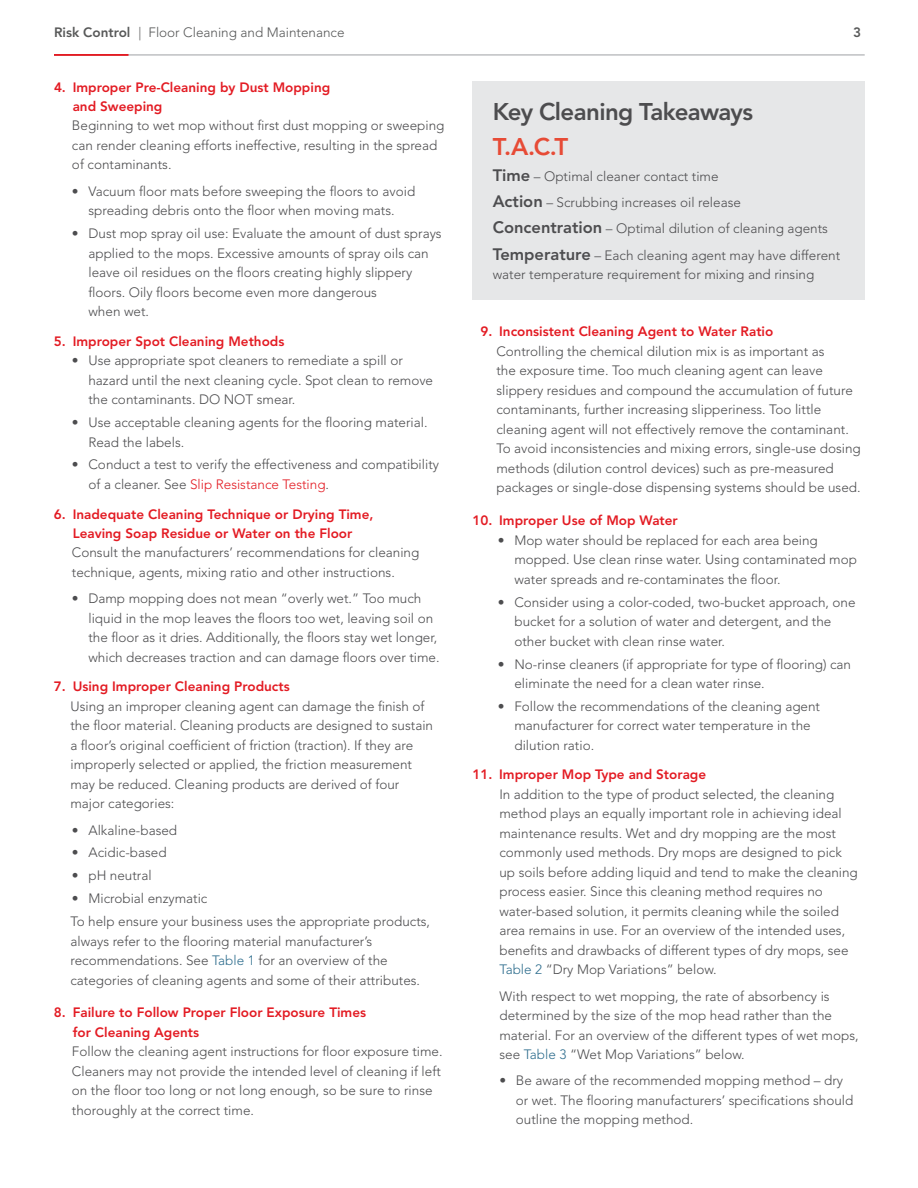
<style>
.page{position:relative;width:918px;height:1188px;background:#fff}
.page>*{position:absolute;margin:0;border:0;box-sizing:border-box;transform-origin:0 0}
.t1{font:800 24px "Avenir LT Std";letter-spacing:-.025em;color:#4d4d4f}
.t2{font:800 24px "Avenir LT Std";color:#e74b36}
.t3{font:300 13.5px/19.5px "Avenir LT Std";color:#4d4d4f}
.t4{font:800 13.5px/19.5px "Avenir LT Std";color:#e31b23}
.t5{font:300 13.5px "Avenir LT Std";color:#585959}
.t6{font:800 13.5px "Avenir LT Std";color:#585959}
.s1{font-weight:800}
.s2{color:#e31b23}
.s3{color:#2f6e8e}
.s4{font-weight:800;font-size:16.5px}
</style>
<div class="page">
<hr style="left:54px;top:55px;width:811px;height:1px;background:#9fa1a4">
<hr style="left:54px;top:54px;width:75px;height:2px;background:#e31b23">
<div style="left:472px;top:81px;width:393px;height:218px;background:#e6e7e8"></div>
<p class="t5" style="left:54px;top:25px;width:292px"><span class="s1">Risk Control</span> | Floor Cleaning and Maintenance</p>
<p class="t4" style="left:73px;top:77px;width:259px;text-indent:-19px">4. Improper Pre-Cleaning by Dust Mopping and Sweeping</p>
<p class="t3" style="left:72px;top:116px;width:374px">Beginning to wet mop without first dust mopping or sweeping can render cleaning efforts ineffective, resulting in the spread of contaminants.</p>
<p class="t3" style="left:72px;top:181px;width:345px;text-align:center"><span class="s1">•</span> Vacuum floor mats before sweeping the floors to avoid spreading debris onto the floor when moving mats.</p>
<p class="t3" style="left:88px;top:224px;width:355px;text-indent:-16px"><span class="s1">•</span> Dust mop spray oil use: Evaluate the amount of dust sprays applied to the mops. Excessive amounts of spray oils can leave oil residues on the floors creating highly slippery floors. Oily floors become even more dangerous<br>when wet.</p>
<p class="t4" style="left:54px;top:331px;width:232px">5. Improper Spot Cleaning Methods</p>
<p class="t3" style="left:88px;top:351px;width:346px;text-indent:-16px"><span class="s1">•</span> Use appropriate spot cleaners to remediate a spill or hazard until the next cleaning cycle. Spot clean to remove the contaminants. DO NOT smear.</p>
<p class="t3" style="left:88px;top:413px;width:341px;text-indent:-16px"><span class="s1">•</span> Use acceptable cleaning agents for the flooring material.<br>Read the labels.</p>
<p class="t3" style="left:88px;top:455px;width:352px;text-indent:-16px"><span class="s1">•</span> Conduct a test to verify the effectiveness and compatibility of a cleaner. See <span class="s2">Slip Resistance Testing</span>.</p>
<p class="t4" style="left:54px;top:504px;width:321px;text-align:center">6. Inadequate Cleaning Technique or Drying Time,<br>Leaving Soap Residue or Water on the Floor</p>
<p class="t3" style="left:72px;top:543px;width:349px">Consult the manufacturers’ recommendations for cleaning technique, agents, mixing ratio and other instructions.</p>
<p class="t3" style="left:88px;top:589px;width:353px;text-indent:-16px"><span class="s1">•</span> Damp mopping does not mean “overly wet.” Too much liquid in the mop leaves the floors too wet, leaving soil on the floor as it dries. Additionally, the floors stay wet longer, which decreases traction and can damage floors over time.</p>
<p class="t4" style="left:54px;top:677px;width:237px">7. Using Improper Cleaning Products</p>
<p class="t3" style="left:70px;top:696px;width:364px">Using an improper cleaning agent can damage the finish of the floor material. Cleaning products are designed to sustain a floor’s original coefficient of friction (traction). If they are improperly selected or applied, the friction measurement may be reduced. Cleaning products are derived of four major categories:</p>
<p class="t3" style="left:72px;top:820px;width:107px"><span class="s1">•</span> Alkaline-based</p>
<p class="t3" style="left:72px;top:843px;width:96px"><span class="s1">•</span> Acidic-based</p>
<p class="t3" style="left:72px;top:866px;width:81px"><span class="s1">•</span> pH neutral</p>
<p class="t3" style="left:70px;top:887px;width:361px;line-height:22.8px"><span class="s1">•</span> Microbial enzymatic<br>To help ensure your business uses the appropriate products,</p>
<p class="t3" style="left:70px;top:931px;width:351px">always refer to the flooring material manufacturer’s recommendations. See <span class="s3">Table 1</span> for an overview of the categories of cleaning agents and some of their attributes.</p>
<p class="t4" style="left:73px;top:1003px;width:295px;text-indent:-19px">8. Failure to Follow Proper Floor Exposure Times for Cleaning Agents</p>
<p class="t3" style="left:72px;top:1042px;width:372px">Follow the cleaning agent instructions for floor exposure time.<br>Cleaners may not provide the intended level of cleaning if left on the floor too long or not long enough, so be sure to rinse thoroughly at the correct time.</p>
<p class="t6" style="left:853px;top:25px;width:9px">3</p>
<h1 class="t1" style="left:493px;top:97px;width:262px">Key Cleaning Takeaways</h1>
<h1 class="t2" style="left:493px;top:132px;width:77px">T.A.C.T</h1>
<p class="t3" style="left:493px;top:163px;width:349px;line-height:26.2px"><span class="s4">Time</span> – Optimal cleaner contact time<br><span class="s4">Action</span> – Scrubbing increases oil release <span class="s4">Concentration</span> – Optimal dilution of cleaning agents <span class="s4">Temperature</span> – Each cleaning agent may have different</p>
<p class="t3" style="left:493px;top:265px;width:323px">water temperature requirement for mixing and rinsing</p>
<p class="t4" style="left:480px;top:322px;width:294px">9. Inconsistent Cleaning Agent to Water Ratio</p>
<p class="t3" style="left:496px;top:342px;width:366px">Controlling the chemical dilution mix is as important as<br>the exposure time. Too much cleaning agent can leave slippery residues and compound the accumulation of future contaminants, further increasing slipperiness. Too little cleaning agent will not effectively remove the contaminant.<br>To avoid inconsistencies and mixing errors, single-use dosing methods (dilution control devices) such as pre-measured packages or single-dose dispensing systems should be used.</p>
<p class="t4" style="left:472px;top:511px;width:207px">10. Improper Use of Mop Water</p>
<p class="t3" style="left:514px;top:530px;width:344px;text-indent:-16px"><span class="s1">•</span> Mop water should be replaced for each area being mopped. Use clean rinse water. Using contaminated mop water spreads and re-contaminates the floor.</p>
<p class="t3" style="left:514px;top:592px;width:343px;text-indent:-16px"><span class="s1">•</span> Consider using a color-coded, two-bucket approach, one bucket for a solution of water and detergent, and the other bucket with clean rinse water.</p>
<p class="t3" style="left:514px;top:654px;width:338px;text-indent:-16px"><span class="s1">•</span> No-rinse cleaners (if appropriate for type of flooring) can eliminate the need for a clean water rinse.</p>
<p class="t3" style="left:514px;top:697px;width:307px;text-indent:-16px"><span class="s1">•</span> Follow the recommendations of the cleaning agent manufacturer for correct water temperature in the dilution ratio.</p>
<p class="t4" style="left:472px;top:765px;width:235px">11. Improper Mop Type and Storage</p>
<p class="t3" style="left:499px;top:785px;width:360px">In addition to the type of product selected, the cleaning method plays an equally important role in achieving ideal maintenance results. Wet and dry mopping are the most commonly used methods. Dry mops are designed to pick up soils before adding liquid and tend to make the cleaning process easier. Since this cleaning method requires no water-based solution, it permits cleaning while the soiled area remains in use. For an overview of the intended uses, benefits and drawbacks of different types of dry mops, see <span class="s3">Table 2</span> “Dry Mop Variations” below.</p>
<p class="t3" style="left:499px;top:986px;width:361px">With respect to wet mopping, the rate of absorbency is determined by the size of the mop head rather than the material. For an overview of the different types of wet mops, see <span class="s3">Table 3</span> “Wet Mop Variations” below.</p>
<p class="t3" style="left:516px;top:1071px;width:339px;text-indent:-16px"><span class="s1">•</span> Be aware of the recommended mopping method – dry or wet. The flooring manufacturers’ specifications should outline the mopping method.</p>
</div>
